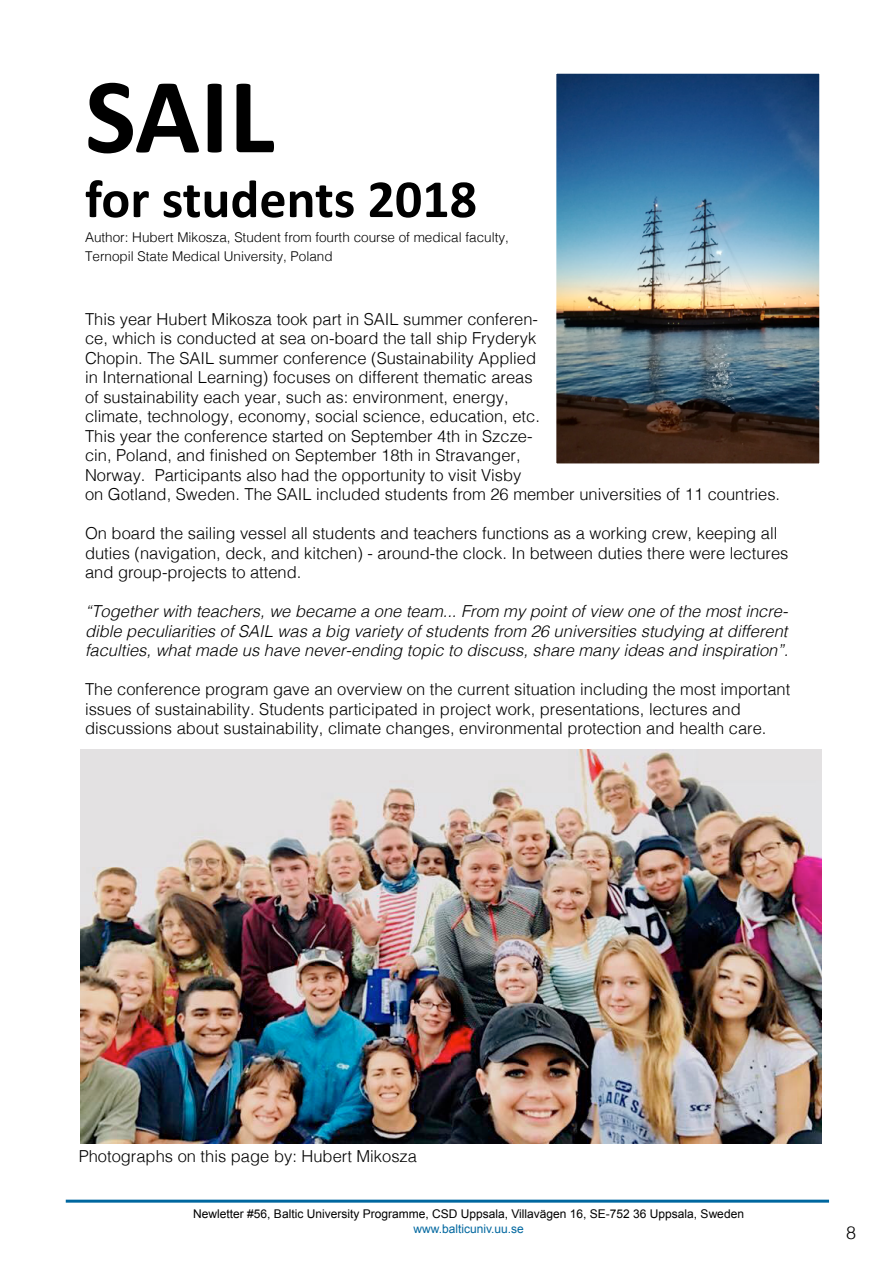
<style>
.page{position:relative;width:893px;height:1263px;background:#fff}
.page>*{position:absolute;margin:0;border:0;box-sizing:border-box;transform-origin:0 0}
.t1{font:700 108px "Calibri";color:#000}
.t2{font:700 54px "Calibri";color:#000}
.t3{font:300 18px "Helvetica";color:#000}
.t4{font:300 16.5px/19.5px "Helvetica";color:#000}
.t5{font:italic 300 16.5px/19.5px "Helvetica";color:#000;text-align:justify}
.t6{font:300 13.5px/19.5px "Helvetica";color:#000}
.t7{font:12px "Arial";color:#000}
.t8{font:12px "Arial";color:#00679f}
</style>
<div class="page">
<img style="left:81px;top:750px;width:740px;height:394px">
<hr style="left:66px;top:1199px;width:763px;height:3px;background:#00679f">
<img style="left:558px;top:75px;width:260px;height:387px">
<div style="left:543px;top:60px;width:290px;height:417px;border:14px solid #fff"></div>
<h1 class="t1" style="left:85px;top:47px;width:191px">SAIL</h1>
<h2 class="t2" style="left:85px;top:165px;width:393px">for students 2018</h2>
<p class="t6" style="left:85px;top:226px;width:425px">Author: Hubert Mikosza, Student from fourth course of medical faculty,<br>Ternopil State Medical University, Poland</p>
<p class="t4" style="left:85px;top:308px;width:697px">This year Hubert Mikosza took part in SAIL summer conferen-<br>ce, which is conducted at sea on-board the tall ship Fryderyk<br>Chopin. The SAIL summer conference (Sustainability Applied<br>in International Learning) focuses on different thematic areas<br>of sustainability each year, such as: environment, energy,<br>climate, technology, economy, social science, education, etc.<br>This year the conference started on September 4th in Szcze-<br>cin, Poland, and finished on September 18th in Stravanger,<br>Norway. Participants also had the opportunity to visit Visby<br>on Gotland, Sweden. The SAIL included students from 26 member universities of 11 countries.</p>
<p class="t4" style="left:85px;top:522px;width:705px">On board the sailing vessel all students and teachers functions as a working crew, keeping all duties (navigation, deck, and kitchen) - around-the clock. In between duties there were lectures and group-projects to attend.</p>
<p class="t5" style="left:85px;top:601px;width:705px">“Together with teachers, we became a one team... From my point of view one of the most incre&shy;dible peculiarities of SAIL was a big variety of students from 26 universities studying at different faculties, what made us have never-ending topic to discuss, share many ideas and inspiration”.</p>
<p class="t4" style="left:85px;top:679px;width:707px">The conference program gave an overview on the current situation including the most important issues of sustainability. Students participated in project work, presentations, lectures and discussions about sustainability, climate changes, environmental protection and health care.</p>
<p class="t4" style="left:79px;top:1145px;width:340px">Photographs on this page by: Hubert Mikosza</p>
<p class="t7" style="left:193px;top:1206px;width:552px">Newletter #56, Baltic University Programme, CSD Uppsala, Villavägen 16, SE-752 36 Uppsala, Sweden</p>
<p class="t8" style="left:413px;top:1221px;width:112px">www.balticuniv.uu.se</p>
<p class="t3" style="left:846px;top:1217px;width:12px">8</p>
</div>
